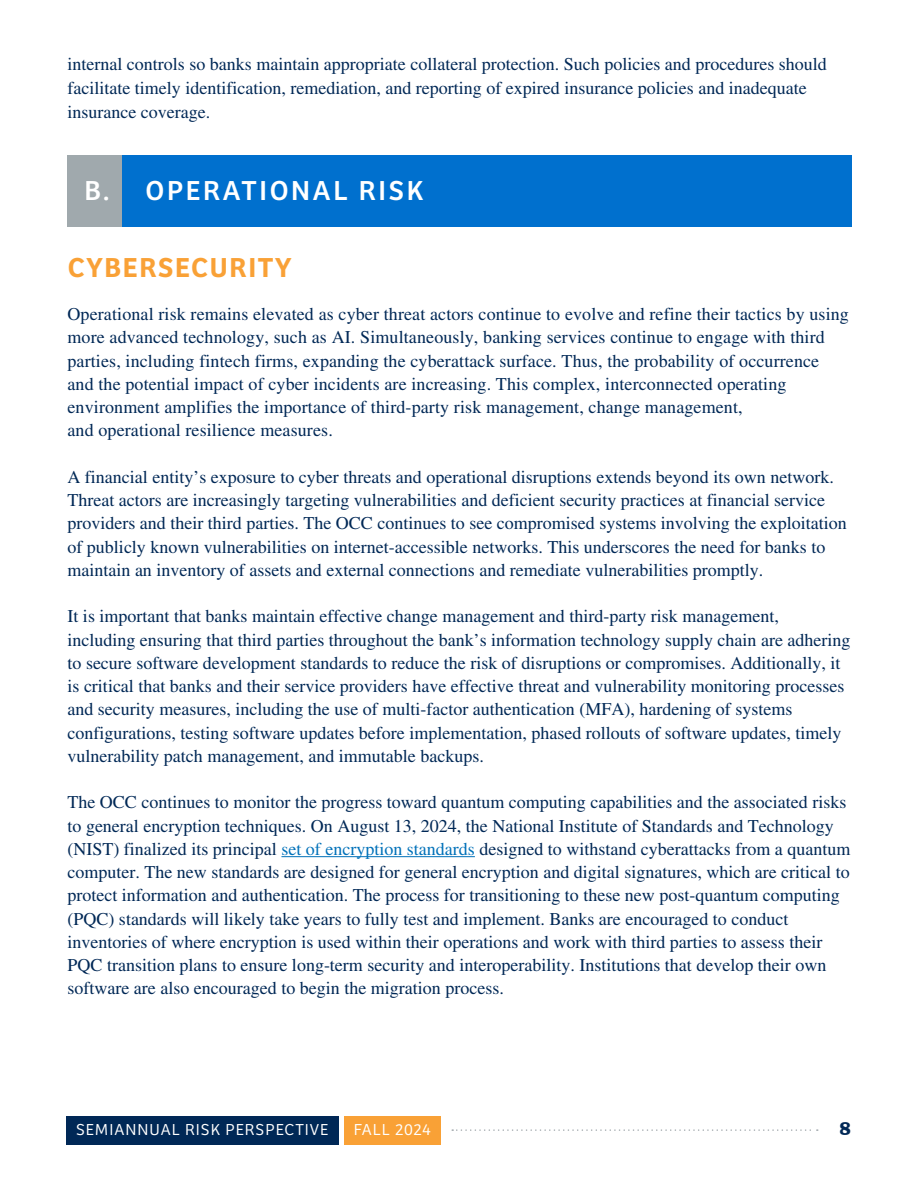
<style>
.page{position:relative;width:918px;height:1188px;background:#fff}
.page>*{position:absolute;margin:0;border:0;box-sizing:border-box;transform-origin:0 0}
.Sub_Heading{font:28.5px "Bree";letter-spacing:.095em;color:#fff}
.Green_Subheading{font:600 28.5px "Bree";letter-spacing:.06em;color:#f9a136}
.t1{font:18px/23.2px "Times LT Std";color:#002856}
.t2{font:700 18px "Clarendon Text Pro";color:#002856}
.t3{font:300 16.5px "Bree";letter-spacing:.06em;color:#fff}
.t4{font:300 16.5px "Bree";letter-spacing:.04em;color:#fff}
.s1{color:#0071b9}
</style>
<div class="page">
<div style="left:66px;top:1116px;width:272px;height:29px;background:#002856"></div>
<div style="left:344px;top:1116px;width:97px;height:29px;background:#f9a136"></div>
<svg style="left:452px;top:1129px;width:366px;height:2px"></svg>
<div style="left:122px;top:155px;width:729px;height:72px;background:#0070ce"></div>
<div style="left:68px;top:155px;width:54px;height:72px;background:#a0a9ad"></div>
<hr style="left:281px;top:856px;width:194px;height:1px;background:#0071b9">
<p class="t1" style="left:68px;top:52px;width:761px;line-height:24px">internal controls so banks maintain appropriate collateral protection. Such policies and procedures should facilitate timely identification, remediation, and reporting of expired insurance policies and inadequate insurance coverage.</p>
<h1 class="Sub_Heading" style="left:84px;top:169px;width:341px">B. OPERATIONAL RISK</h1>
<h2 class="Green_Subheading" style="left:68px;top:246px;width:225px">CYBERSECURITY</h2>
<p class="t1" style="left:68px;top:302px;width:783px">Operational risk remains elevated as cyber threat actors continue to evolve and refine their tactics by using more advanced technology, such as AI. Simultaneously, banking services continue to engage with third parties, including fintech firms, expanding the cyberattack surface. Thus, the probability of occurrence and the potential impact of cyber incidents are increasing. This complex, interconnected operating environment amplifies the importance of third-party risk management, change management,<br>and operational resilience measures.</p>
<p class="t1" style="left:68px;top:465px;width:781px">A financial entity’s exposure to cyber threats and operational disruptions extends beyond its own network.<br>Threat actors are increasingly targeting vulnerabilities and deficient security practices at financial service providers and their third parties. The OCC continues to see compromised systems involving the exploitation of publicly known vulnerabilities on internet-accessible networks. This underscores the need for banks to maintain an inventory of assets and external connections and remediate vulnerabilities promptly.</p>
<p class="t1" style="left:68px;top:605px;width:784px">It is important that banks maintain effective change management and third-party risk management, including ensuring that third parties throughout the bank’s information technology supply chain are adhering to secure software development standards to reduce the risk of disruptions or compromises. Additionally, it is critical that banks and their service providers have effective threat and vulnerability monitoring processes and security measures, including the use of multi-factor authentication (MFA), hardening of systems configurations, testing software updates before implementation, phased rollouts of software updates, timely vulnerability patch management, and immutable backups.</p>
<p class="t1" style="left:68px;top:791px;width:784px">The OCC continues to monitor the progress toward quantum computing capabilities and the associated risks to general encryption techniques. On August 13, 2024, the National Institute of Standards and Technology (NIST) finalized its principal <span class="s1">set of encryption standards</span> designed to withstand cyberattacks from a quantum computer. The new standards are designed for general encryption and digital signatures, which are critical to protect information and authentication. The process for transitioning to these new post-quantum computing (PQC) standards will likely take years to fully test and implement. Banks are encouraged to conduct inventories of where encryption is used within their operations and work with third parties to assess their PQC transition plans to ensure long-term security and interoperability. Institutions that develop their own software are also encouraged to begin the migration process.</p>
<p class="t3" style="left:76px;top:1118px;width:254px">SEMIANNUAL RISK PERSPECTIVE</p>
<p class="t4" style="left:354px;top:1118px;width:78px">FALL 2024</p>
<p class="t2" style="left:839px;top:1118px;width:14px">8</p>
</div>
